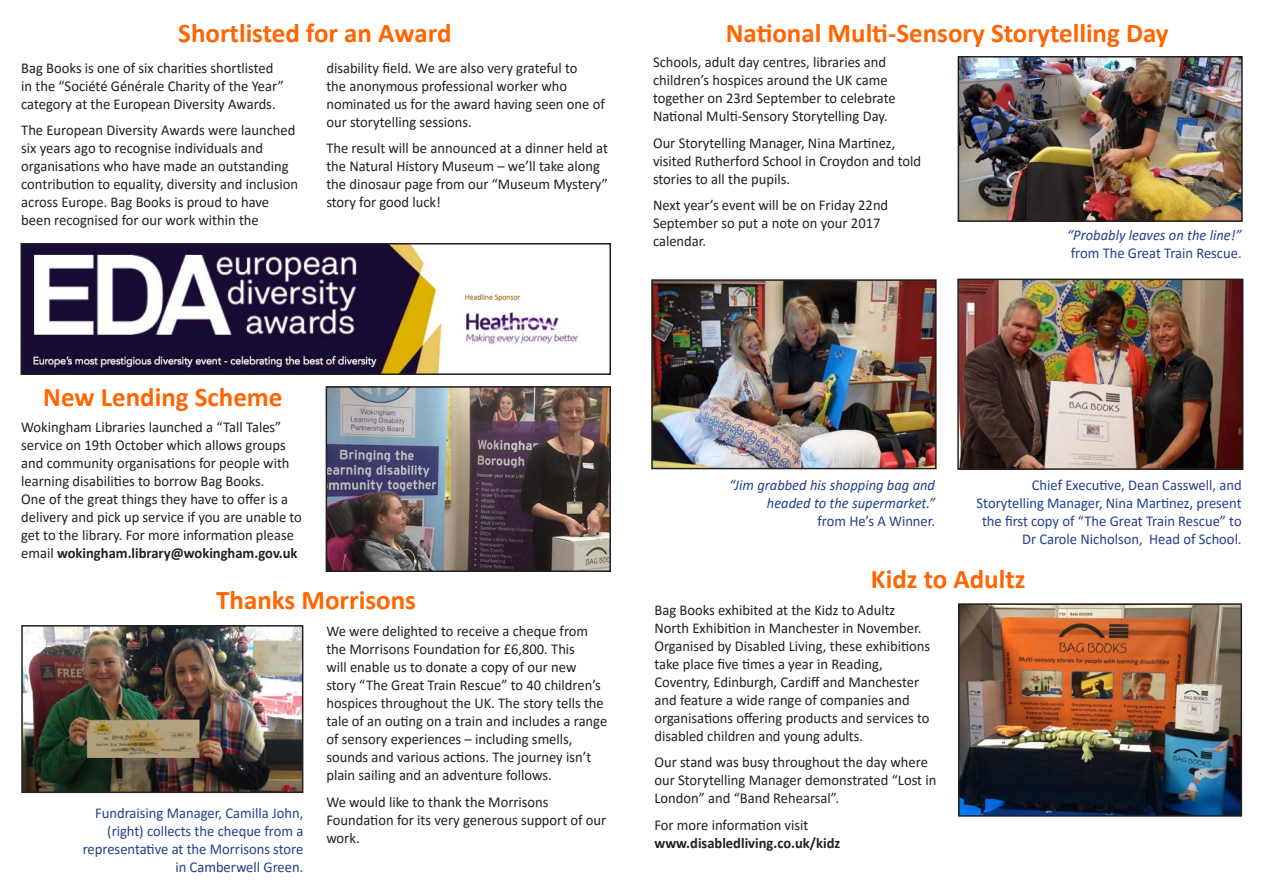
<style>
.page{position:relative;width:1263px;height:893px;background:#fff}
.page>*{position:absolute;margin:0;border:0;box-sizing:border-box;transform-origin:0 0}
.t1{font:700 27px "Calibri";color:#ff6500}
.Body_text{font:15px/18px "Calibri";color:#231f20}
.Body_text-2{font:15px/18px "Calibri";color:#253f8e;text-align:right}
.Body_text-3{font:italic 15px/18px "Calibri";color:#253f8e;text-align:right}
.Body_text-4{font:700 15px "Calibri";color:#231f20}
.s1{font-weight:700}
</style>
<div class="page">
<img style="left:24px;top:246px;width:555px;height:126px">
<div style="left:21px;top:243px;width:590px;height:132px;border:2px solid #231f20"></div>
<img style="left:329px;top:389px;width:279px;height:180px">
<div style="left:326px;top:386px;width:285px;height:186px;border:2px solid #231f20"></div>
<img style="left:961px;top:606px;width:278px;height:208px">
<div style="left:958px;top:603px;width:284px;height:214px;border:2px solid #231f20"></div>
<img style="left:24px;top:628px;width:276px;height:162px">
<div style="left:21px;top:625px;width:282px;height:168px;border:2px solid #231f20"></div>
<img style="left:654px;top:282px;width:279px;height:184px">
<div style="left:651px;top:279px;width:285px;height:190px;border:2px solid #231f20"></div>
<img style="left:961px;top:59px;width:279px;height:160px">
<div style="left:958px;top:56px;width:285px;height:166px;border:2px solid #231f20"></div>
<img style="left:960px;top:282px;width:280px;height:185px">
<div style="left:957px;top:279px;width:286px;height:191px;border:2px solid #231f20"></div>
<p class="t1" style="left:178px;top:13px;width:275px">Shortlisted for an Award</p>
<p class="Body_text" style="left:21px;top:59px;width:264px">Bag Books is one of six charities shortlisted in the “Société Générale Charity of the Year” category at the European Diversity Awards.</p>
<p class="Body_text" style="left:21px;top:121px;width:278px">The European Diversity Awards were launched six years ago to recognise individuals and organisations who have made an outstanding contribution to equality, diversity and inclusion across Europe. Bag Books is proud to have been recognised for our work within the</p>
<p class="Body_text" style="left:326px;top:59px;width:280px">disability field. We are also very grateful to<br>the anonymous professional worker who nominated us for the award having seen one of our storytelling sessions.</p>
<p class="Body_text" style="left:326px;top:139px;width:283px">The result will be announced at a dinner held at the Natural History Museum – we’ll take along the dinosaur page from our “Museum Mystery” story for good luck!</p>
<p class="t1" style="left:726px;top:13px;width:444px">National Multi-Sensory Storytelling Day</p>
<p class="Body_text" style="left:653px;top:53px;width:244px">Schools, adult day centres, libraries and children’s hospices around the UK came together on 23rd September to celebrate National Multi-Sensory Storytelling Day.</p>
<p class="Body_text" style="left:653px;top:133px;width:270px">Our Storytelling Manager, Nina Martinez, visited Rutherford School in Croydon and told stories to all the pupils.</p>
<p class="Body_text" style="left:653px;top:196px;width:237px">Next year’s event will be on Friday 22nd<br>September so put a note on your 2017 calendar.</p>
<p class="Body_text-3" style="left:1067px;top:226px;width:176px">“Probably leaves on the line!”</p>
<p class="Body_text-2" style="left:1071px;top:244px;width:172px">from The Great Train Rescue.</p>
<p class="t1" style="left:43px;top:378px;width:241px">New Lending Scheme</p>
<p class="Body_text" style="left:21px;top:418px;width:282px">Wokingham Libraries launched a “Tall Tales” service on 19th October which allows groups and community organisations for people with learning disabilities to borrow Bag Books.<br>One of the great things they have to offer is a delivery and pick up service if you are unable to get to the library. For more information please email <span class="s1">wokingham.library@wokingham.gov.uk</span></p>
<p class="t1" style="left:216px;top:581px;width:201px">Thanks Morrisons</p>
<p class="Body_text" style="left:326px;top:622px;width:282px">We were delighted to receive a cheque from the Morrisons Foundation for £6,800. This<br>will enable us to donate a copy of our new story “The Great Train Rescue” to 40 children’s hospices throughout the UK. The story tells the tale of an outing on a train and includes a range of sensory experiences – including smells, sounds and various actions. The journey isn’t plain sailing and an adventure follows.</p>
<p class="Body_text" style="left:326px;top:792px;width:281px">We would like to thank the Morrisons<br>Foundation for its very generous support of our work.</p>
<p class="Body_text-2" style="left:83px;top:803px;width:222px">Fundraising Manager, Camilla John, (right) collects the cheque from a representative at the Morrisons store in Camberwell Green.</p>
<p class="Body_text-3" style="left:729px;top:476px;width:207px">“Jim grabbed his shopping bag and headed to the supermarket.”</p>
<p class="Body_text-2" style="left:817px;top:512px;width:119px">from He’s A Winner.</p>
<p class="Body_text-2" style="left:976px;top:476px;width:267px">Chief Executive, Dean Casswell, and Storytelling Manager, Nina Martinez, present the first copy of “The Great Train Rescue” to Dr Carole Nicholson, Head of School.</p>
<p class="t1" style="left:871px;top:560px;width:156px">Kidz to Adultz</p>
<p class="Body_text" style="left:654px;top:600px;width:277px">Bag Books exhibited at the Kidz to Adultz North Exhibition in Manchester in November.<br>Organised by Disabled Living, these exhibitions take place five times a year in Reading, Coventry, Edinburgh, Cardiff and Manchester and feature a wide range of companies and organisations offering products and services to disabled children and young adults.</p>
<p class="Body_text" style="left:654px;top:753px;width:283px">Our stand was busy throughout the day where our Storytelling Manager demonstrated “Lost in<br>London” and “Band Rehearsal”.</p>
<p class="Body_text" style="left:654px;top:815px;width:155px">For more information visit</p>
<p class="Body_text-4" style="left:654px;top:832px;width:187px">www.disabledliving.co.uk/kidz</p>
</div>
